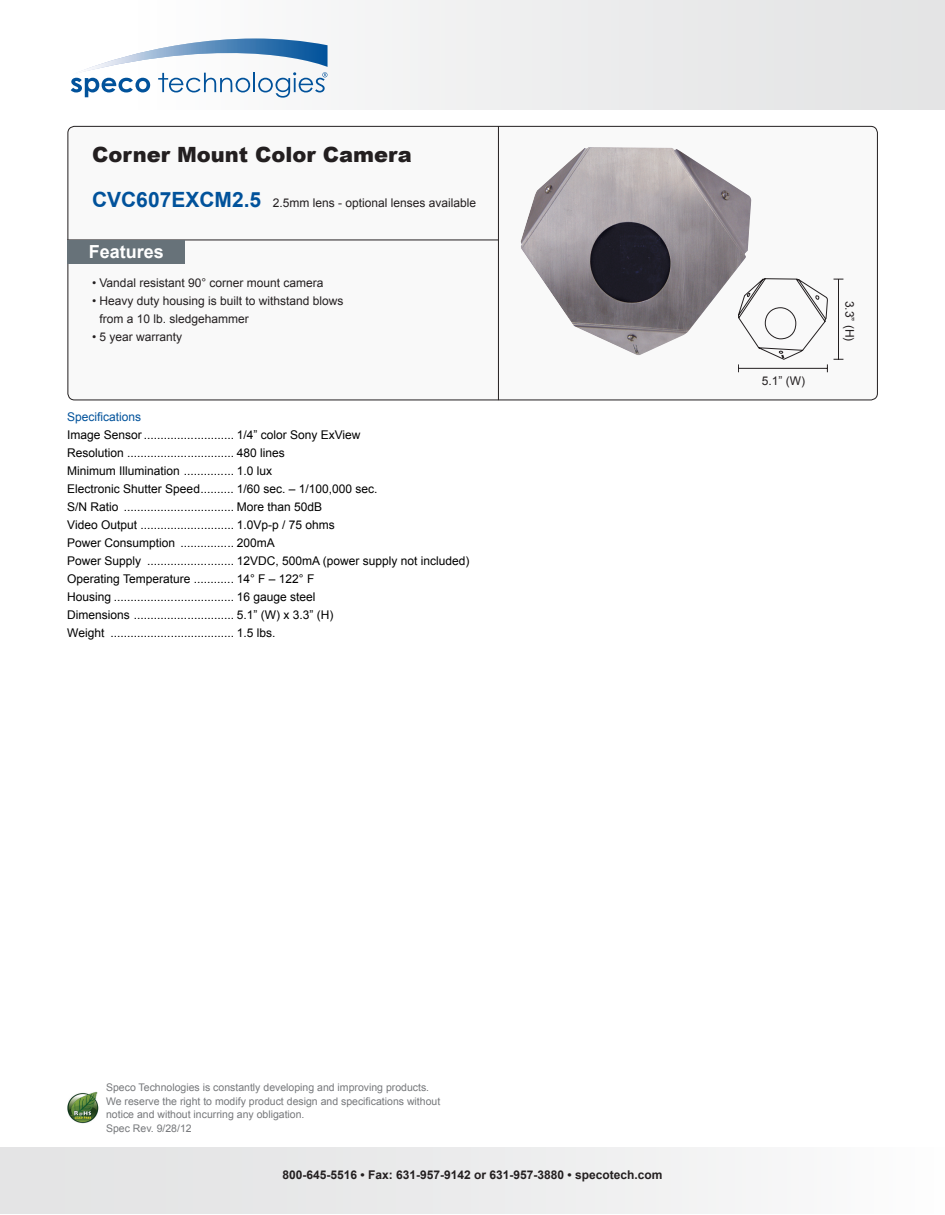
<style>
.page{position:relative;width:945px;height:1215px;background:#fff}
.page>*{position:absolute;margin:0;border:0;box-sizing:border-box;transform-origin:0 0}
.PRODUCT_NAME{font:900 21px "Arial";color:#231f20}
.t1{font:700 18px "Arial";color:#fff}
.DESCRIPTIONS{font:12px "Arial";color:#000}
.DESCRIPTIONS-2{font:12px "Arial";color:#231f20}
.model_number{font:12px "Arial";color:#231f20}
.ADDRESS{font:700 12px "Arial";color:#231f20}
.DESCRIPTIONS-3{font:12px "Arial";color:#01529b}
.t2{font:10.5px "Arial";color:#76787b}
.s1{font-weight:700;font-size:21px;color:#01529b}
</style>
<div class="page">
<div style="left:68px;top:126px;width:809px;height:274px;background:#f9f9f9;border-radius:7px"></div>
<div style="left:0;top:0;width:945px;height:109px;background:linear-gradient(to right,#fff,#e1e2e3)"></div>
<svg style="left:71px;top:39px;width:257px;height:59px"></svg>
<hr style="left:67px;top:240px;width:431px;height:1px;background:#231f20">
<hr style="left:498px;top:126px;width:1px;height:274px;background:#231f20">
<div style="left:68px;top:240px;width:117px;height:24px;background:#677279"></div>
<img style="left:67px;top:1091px;width:32px;height:32px">
<div style="left:0;top:1147px;width:945px;height:66px;background:linear-gradient(to right,#e0e1e2,#fafafb)"></div>
<img style="left:520px;top:147px;width:232px;height:208px">
<svg style="left:738px;top:278px;width:105px;height:94px"></svg>
<p class="PRODUCT_NAME" style="left:92px;top:139px;width:321px">Corner Mount Color Camera</p>
<p class="model_number" style="left:92px;top:195px;width:386px"><span class="s1">CVC607EXCM2.5</span> 2.5mm lens - optional lenses available</p>
<p class="t1" style="left:89px;top:239px;width:77px">Features</p>
<p class="DESCRIPTIONS-2" style="left:92px;top:275px;width:233px">• Vandal resistant 90° corner mount camera</p>
<p class="DESCRIPTIONS-2" style="left:92px;top:293px;width:253px">• Heavy duty housing is built to withstand blows</p>
<p class="DESCRIPTIONS-2" style="left:100px;top:311px;width:151px">from a 10 lb. sledgehammer</p>
<p class="DESCRIPTIONS-2" style="left:92px;top:329px;width:92px">• 5 year warranty</p>
<p class="DESCRIPTIONS-3" style="left:67px;top:409px;width:76px">Specifications</p>
<p class="DESCRIPTIONS" style="left:67px;top:427px;width:295px">Image Sensor ........................... 1/4” color Sony ExView</p>
<p class="DESCRIPTIONS" style="left:67px;top:445px;width:219px">Resolution ................................ 480 lines</p>
<p class="DESCRIPTIONS" style="left:67px;top:463px;width:206px">Minimum Illumination ............... 1.0 lux</p>
<p class="DESCRIPTIONS" style="left:67px;top:481px;width:312px">Electronic Shutter Speed.......... 1/60 sec. – 1/100,000 sec.</p>
<p class="DESCRIPTIONS" style="left:67px;top:499px;width:256px">S/N Ratio ................................. More than 50dB</p>
<p class="DESCRIPTIONS" style="left:67px;top:517px;width:269px">Video Output ............................ 1.0Vp-p / 75 ohms</p>
<p class="DESCRIPTIONS" style="left:67px;top:535px;width:209px">Power Consumption ................ 200mA</p>
<p class="DESCRIPTIONS" style="left:67px;top:553px;width:404px">Power Supply .......................... 12VDC, 500mA (power supply not included)</p>
<p class="DESCRIPTIONS" style="left:67px;top:571px;width:249px">Operating Temperature ............ 14° F – 122° F</p>
<p class="DESCRIPTIONS" style="left:67px;top:589px;width:250px">Housing .................................... 16 gauge steel</p>
<p class="DESCRIPTIONS" style="left:67px;top:607px;width:268px">Dimensions .............................. 5.1” (W) x 3.3” (H)</p>
<p class="DESCRIPTIONS" style="left:67px;top:625px;width:210px">Weight ..................................... 1.5 lbs.</p>
<p class="model_number" style="left:762px;top:373px;width:45px">5.1” (W)</p>
<p class="model_number" style="left:858px;top:301px;width:42px;rotate:90deg">3.3” (H)</p>
<p class="t2" style="left:106px;top:1081px;width:325px">Speco Technologies is constantly developing and improving products.</p>
<p class="t2" style="left:106px;top:1094px;width:336px">We reserve the right to modify product design and specifications without</p>
<p class="t2" style="left:106px;top:1108px;width:200px">notice and without incurring any obligation.</p>
<p class="t2" style="left:106px;top:1121px;width:87px">Spec Rev. 9/28/12</p>
<p class="ADDRESS" style="left:283px;top:1167px;width:381px">800-645-5516 • Fax: 631-957-9142 or 631-957-3880 • specotech.com</p>
</div>
